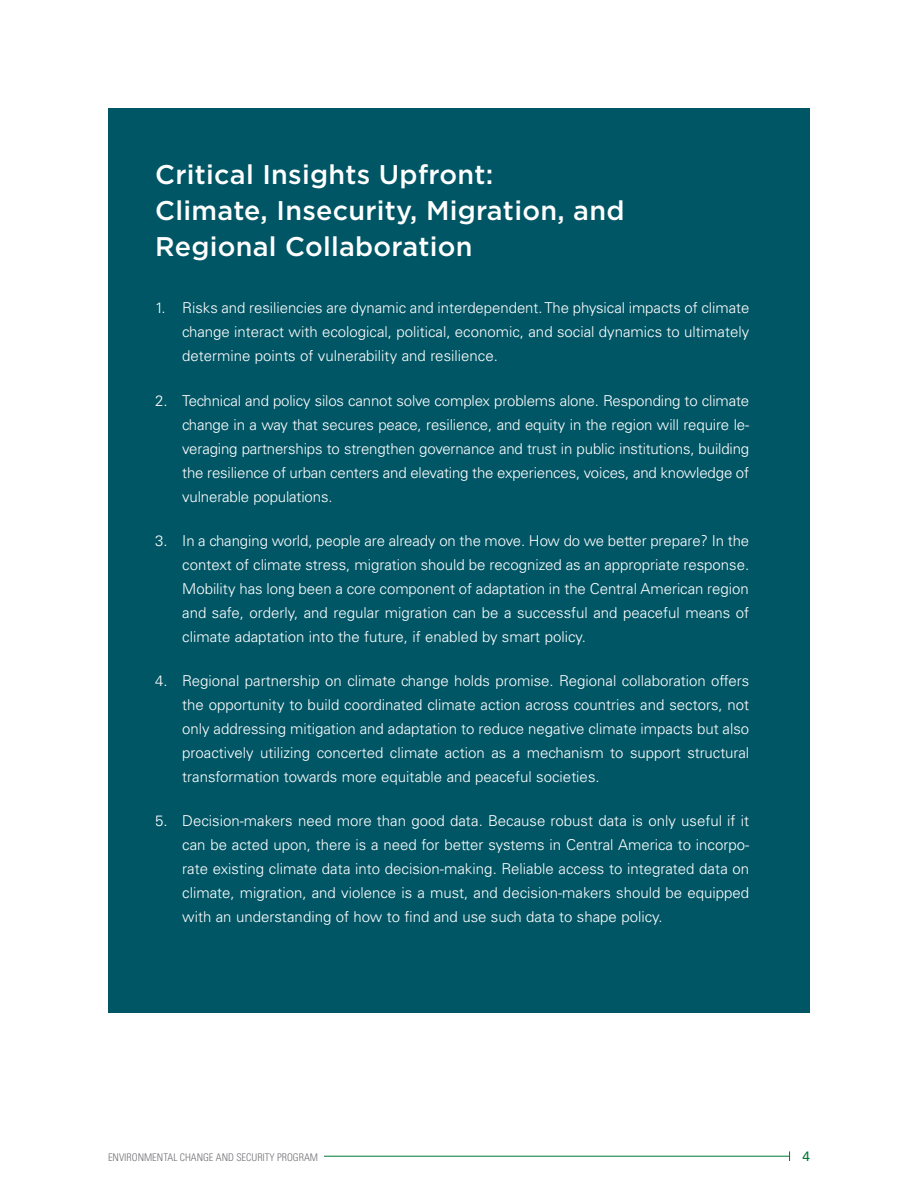
<style>
.page{position:relative;width:918px;height:1188px;background:#fff}
.page>*{position:absolute;margin:0;border:0;box-sizing:border-box;transform-origin:0 0}
.BOX_HEADING{font:500 27px/36px "Gotham";letter-spacing:.01em;color:#fff}
.t1{font:300 15px/24px "Univers LT Std";color:#fff;text-align:justify}
.t2{font:13.5px "Univers LT Std";color:#007836}
.t3{font:300 condensed 10.5px "Univers LT Std";color:#717074}
</style>
<div class="page">
<hr style="left:324px;top:1156px;width:466px;height:1px;background:#007836">
<div style="left:108px;top:108px;width:702px;height:904px;background:#005665"></div>
<p class="BOX_HEADING" style="left:155px;top:156px;width:471px">Critical Insights Upfront:<br>Climate, Insecurity, Migration, and<br>Regional Collaboration</p>
<p class="t1" style="left:182px;top:296px;width:569px;text-indent:-27px">1. Risks and resiliencies are dynamic and interdependent. The physical impacts of climate change interact with ecological, political, economic, and social dynamics to ultimately determine points of vulnerability and resilience.</p>
<p class="t1" style="left:182px;top:388px;width:569px;text-indent:-27px">2. Technical and policy silos cannot solve complex problems alone. Responding to climate change in a way that secures peace, resilience, and equity in the region will require le&shy;veraging partnerships to strengthen governance and trust in public institutions, building the resilience of urban centers and elevating the experiences, voices, and knowledge of vulnerable populations.</p>
<p class="t1" style="left:182px;top:529px;width:569px;text-indent:-27px">3. In a changing world, people are already on the move. How do we better prepare? In the context of climate stress, migration should be recognized as an appropriate response.<br>Mobility has long been a core component of adaptation in the Central American region and safe, orderly, and regular migration can be a successful and peaceful means of climate adaptation into the future, if enabled by smart policy.</p>
<p class="t1" style="left:182px;top:669px;width:569px;text-indent:-27px">4. Regional partnership on climate change holds promise. Regional collaboration offers the opportunity to build coordinated climate action across countries and sectors, not only addressing mitigation and adaptation to reduce negative climate impacts but also proactively utilizing concerted climate action as a mechanism to support structural transformation towards more equitable and peaceful societies.</p>
<p class="t1" style="left:182px;top:809px;width:569px;text-indent:-27px">5. Decision-makers need more than good data. Because robust data is only useful if it can be acted upon, there is a need for better systems in Central America to incorpo&shy;rate existing climate data into decision-making. Reliable access to integrated data on climate, migration, and violence is a must, and decision-makers should be equipped with an understanding of how to find and use such data to shape policy.</p>
<p class="t3" style="left:108px;top:1151px;width:212px">ENVIRONMENTAL CHANGE AND SECURITY PROGRAM</p>
<p class="t2" style="left:802px;top:1148px;width:9px">4</p>
</div>
